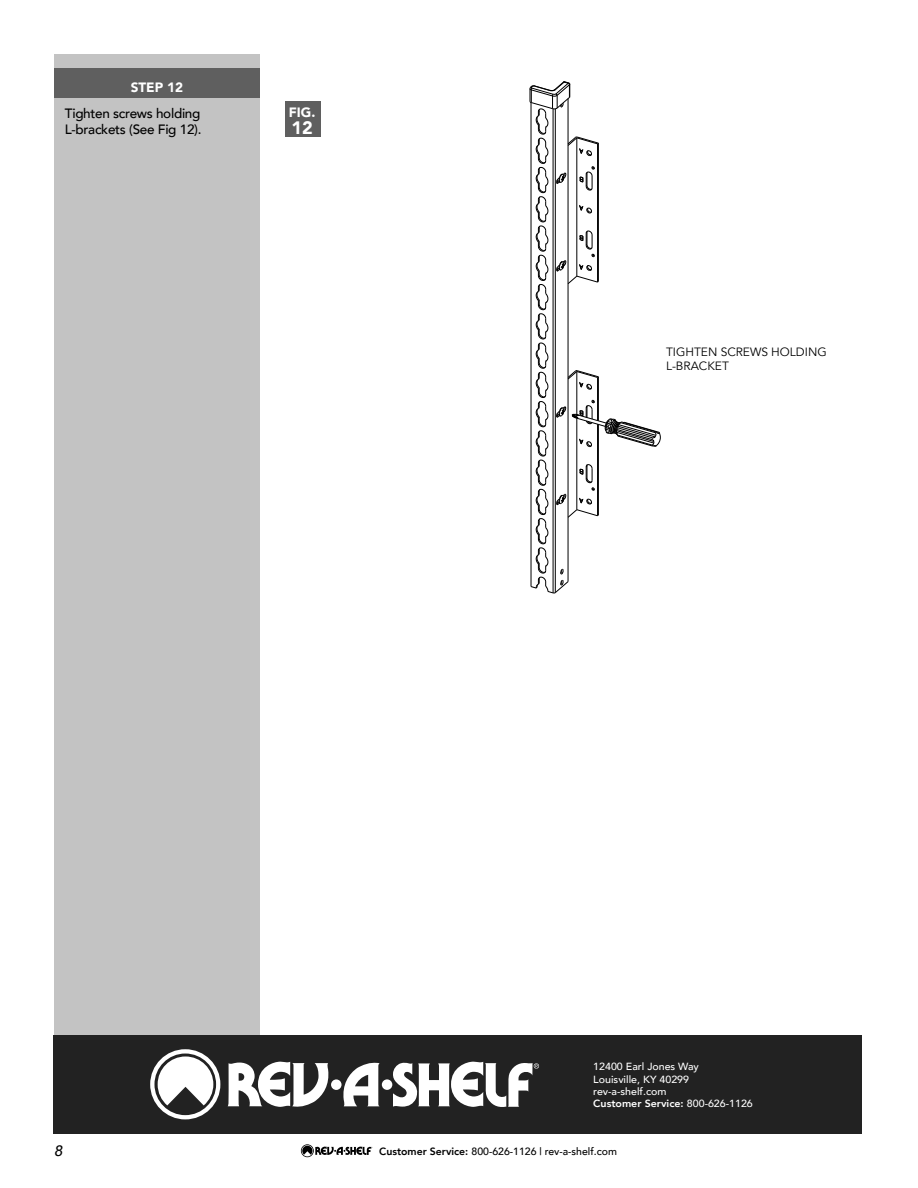
<style>
.page{position:relative;width:918px;height:1188px;background:#fff}
.page>*{position:absolute;margin:0;border:0;box-sizing:border-box;transform-origin:0 0}
.t1{font:900 18px "Avenir";color:#fff}
.t2{font:italic 500 15px "Avenir";color:#000}
.t3{font:500 13.5px/16.2px "Avenir";letter-spacing:-.02em;color:#000}
.t4{font:900 13.5px "Avenir";color:#fff}
.t5{font:12px/14.4px "Avenir";color:#000}
.t6{font:500 10.5px "Avenir";color:#000}
.t7{font:500 10.35px/12.5px "Avenir";color:#fff}
.s1{font-weight:800}
</style>
<div class="page">
<svg style="left:301px;top:1144px;width:71px;height:13px"></svg>
<div style="left:54px;top:54px;width:206px;height:1080px;background:#c3c3c3"></div>
<div style="left:54px;top:68px;width:206px;height:30px;background:#5f5f5f"></div>
<div style="left:285px;top:101px;width:36px;height:36px;background:#5f5f5f"></div>
<div style="left:54px;top:1035px;width:808px;height:99px;background:#222"></div>
<div style="left:331px;top:1079px;width:11px;height:11px;background:#fff;border-radius:50%"></div>
<svg style="left:228px;top:1062px;width:101px;height:45px"></svg>
<svg style="left:343px;top:1062px;width:37px;height:44px"></svg>
<svg style="left:393px;top:1061px;width:146px;height:46px"></svg>
<div style="left:382px;top:1079px;width:10px;height:11px;background:#fff;border-radius:50%"></div>
<svg style="left:150px;top:1049px;width:70px;height:70px"></svg>
<svg style="left:530px;top:82px;width:131px;height:511px"></svg>
<p class="t4" style="left:131px;top:76px;width:54px">STEP 12</p>
<p class="t3" style="left:65px;top:104px;width:138px">Tighten screws holding<br>L-brackets (See Fig 12).</p>
<p class="t4" style="left:289px;top:101px;width:28px">FIG.</p>
<p class="t1" style="left:292px;top:112px;width:23px">12</p>
<p class="t5" style="left:666px;top:344px;width:162px">TIGHTEN SCREWS HOLDING<br>L-BRACKET</p>
<p class="t7" style="left:593px;top:1060px;width:161px">12400 Earl Jones Way<br>Louisville, KY 40299 rev-a-shelf.com<br><span class="s1">Customer Service:</span> 800-626-1126</p>
<h2 class="t2" style="left:54px;top:1142px;width:10px">8</h2>
<p class="t6" style="left:379px;top:1142px;width:239px"><span class="s1">Customer Service:</span> 800-626-1126 | rev-a-shelf.com</p>
</div>
